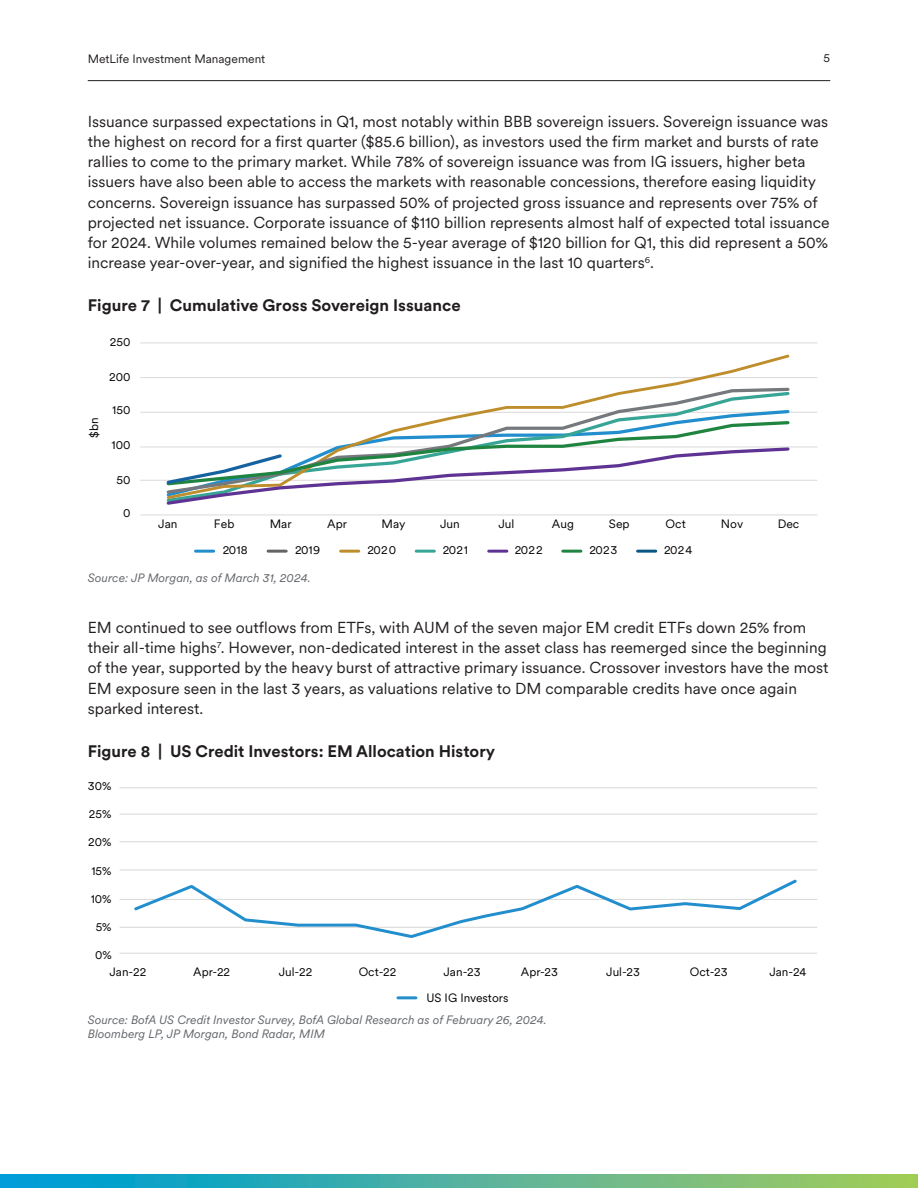
<style>
.page{position:relative;width:918px;height:1188px;background:#fff}
.page>*{position:absolute;margin:0;border:0;box-sizing:border-box;transform-origin:0 0}
.t1{font:700 16.5px "Met Life Circular";color:#211d1e}
.t2{font:15.75px/20.2px "Met Life Circular";color:#231f20}
.t3{font:12.15px "Met Life Circular";color:#040503}
.t4{font:12px/17.2px "Met Life Circular";color:#040503}
.t5{font:italic 12px/14.4px "Met Life Circular";color:#64676c}
.t6{font:12px "Met Life Circular";color:#231f20}
</style>
<div class="page">
<hr style="left:88px;top:80px;width:742px;height:1px;background:#231f20">
<svg style="left:0;top:1174px;width:918px;height:14px;background:#4db29d"></svg>
<hr style="left:398px;top:996px;width:18px;height:3px;background:#228ecd">
<hr style="left:120px;top:787px;width:697px;height:1px;background:#d8d8d5">
<hr style="left:120px;top:814px;width:697px;height:1px;background:#d8d8d5">
<hr style="left:120px;top:841px;width:697px;height:1px;background:#d8d8d5">
<hr style="left:120px;top:870px;width:697px;height:1px;background:#d8d8d5">
<hr style="left:120px;top:899px;width:697px;height:1px;background:#d8d8d5">
<hr style="left:120px;top:953px;width:697px;height:1px;background:#d8d8d5">
<hr style="left:120px;top:927px;width:697px;height:1px;background:#d8d8d5">
<svg style="left:134px;top:879px;width:663px;height:59px"></svg>
<hr style="left:140px;top:480px;width:677px;height:1px;background:#dad9d8">
<hr style="left:140px;top:447px;width:677px;height:1px;background:#dad9d8">
<hr style="left:140px;top:412px;width:677px;height:1px;background:#dad9d8">
<hr style="left:140px;top:377px;width:677px;height:1px;background:#dad9d8">
<hr style="left:140px;top:343px;width:677px;height:1px;background:#dad9d8">
<hr style="left:140px;top:515px;width:677px;height:1px;background:#dad9d8">
<svg style="left:655px;top:354px;width:135px;height:32px"></svg>
<svg style="left:441px;top:386px;width:349px;height:33px"></svg>
<svg style="left:164px;top:419px;width:627px;height:86px"></svg>
<hr style="left:196px;top:550px;width:18px;height:3px;background:#228ecd">
<hr style="left:268px;top:550px;width:18px;height:3px;background:#646464">
<hr style="left:341px;top:550px;width:18px;height:3px;background:#bf8e2c">
<hr style="left:416px;top:550px;width:18px;height:3px;background:#37a596">
<hr style="left:489px;top:550px;width:18px;height:3px;background:#5f3394">
<hr style="left:563px;top:550px;width:18px;height:3px;background:#1f8440">
<hr style="left:638px;top:550px;width:18px;height:3px;background:#0c5684">
<p class="t6" style="left:88px;top:51px;width:179px">MetLife Investment Management</p>
<p class="t6" style="left:824px;top:50px;width:8px">5</p>
<p class="t2" style="left:88px;top:110px;width:744px">Issuance surpassed expectations in Q1, most notably within BBB sovereign issuers. Sovereign issuance was the highest on record for a first quarter ($85.6 billion), as investors used the firm market and bursts of rate rallies to come to the primary market. While 78% of sovereign issuance was from IG issuers, higher beta issuers have also been able to access the markets with reasonable concessions, therefore easing liquidity concerns. Sovereign issuance has surpassed 50% of projected gross issuance and represents over 75% of projected net issuance. Corporate issuance of $110 billion represents almost half of expected total issuance for 2024. While volumes remained below the 5-year average of $120 billion for Q1, this did represent a 50% increase year-over-year, and signified the highest issuance in the last 10 quarters<sup>6</sup>.</p>
<p class="t1" style="left:88px;top:294px;width:375px">Figure 7 | Cumulative Gross Sovereign Issuance</p>
<p class="t4" style="left:110px;top:333px;width:22px">250</p>
<p class="t4" style="left:109px;top:368px;width:23px">200</p>
<p class="t3" style="left:86px;top:438px;width:22px;rotate:-90deg">$bn</p>
<p class="t4" style="left:112px;top:401px;width:20px">150</p>
<p class="t4" style="left:112px;top:436px;width:20px">100</p>
<p class="t4" style="left:116px;top:470px;width:16px">50</p>
<p class="t4" style="left:123px;top:504px;width:9px">0</p>
<p class="t4" style="left:158px;top:515px;width:21px">Jan</p>
<p class="t4" style="left:214px;top:515px;width:22px">Feb</p>
<p class="t4" style="left:270px;top:515px;width:23px">Mar</p>
<p class="t4" style="left:327px;top:515px;width:21px">Apr</p>
<p class="t4" style="left:382px;top:515px;width:26px">May</p>
<p class="t4" style="left:440px;top:515px;width:21px">Jun</p>
<p class="t4" style="left:498px;top:515px;width:18px">Jul</p>
<p class="t4" style="left:552px;top:515px;width:24px">Aug</p>
<p class="t4" style="left:609px;top:515px;width:22px">Sep</p>
<p class="t4" style="left:666px;top:515px;width:22px">Oct</p>
<p class="t4" style="left:721px;top:515px;width:24px">Nov</p>
<p class="t4" style="left:778px;top:515px;width:23px">Dec</p>
<p class="t4" style="left:223px;top:541px;width:27px">2018</p>
<p class="t4" style="left:295px;top:541px;width:27px">2019</p>
<p class="t4" style="left:368px;top:541px;width:30px">2020</p>
<p class="t4" style="left:443px;top:541px;width:27px">2021</p>
<p class="t4" style="left:515px;top:541px;width:29px">2022</p>
<p class="t4" style="left:589px;top:541px;width:30px">2023</p>
<p class="t4" style="left:664px;top:541px;width:30px">2024</p>
<p class="t5" style="left:88px;top:570px;width:224px">Source: JP Morgan, as of March 31, 2024.</p>
<p class="t2" style="left:88px;top:617px;width:742px">EM continued to see outflows from ETFs, with AUM of the seven major EM credit ETFs down 25% from their all-time highs<sup>7</sup>. However, non-dedicated interest in the asset class has reemerged since the beginning of the year, supported by the heavy burst of attractive primary issuance. Crossover investors have the most EM exposure seen in the last 3 years, as valuations relative to DM comparable credits have once again sparked interest.</p>
<p class="t1" style="left:88px;top:740px;width:409px">Figure 8 | US Credit Investors: EM Allocation History</p>
<p class="t4" style="left:88px;top:777px;width:25px">30%</p>
<p class="t4" style="left:89px;top:805px;width:24px">25%</p>
<p class="t4" style="left:88px;top:833px;width:25px">20%</p>
<p class="t4" style="left:92px;top:861px;width:22px">15%</p>
<p class="t4" style="left:91px;top:890px;width:22px">10%</p>
<p class="t4" style="left:96px;top:918px;width:17px">5%</p>
<p class="t4" style="left:110px;top:946px;width:38px;text-indent:-15px">0%<br>Jan-22</p>
<p class="t4" style="left:193px;top:963px;width:38px">Apr-22</p>
<p class="t4" style="left:279px;top:963px;width:35px">Jul-22</p>
<p class="t4" style="left:359px;top:963px;width:39px">Oct-22</p>
<p class="t4" style="left:444px;top:963px;width:39px">Jan-23</p>
<p class="t4" style="left:521px;top:963px;width:39px">Apr-23</p>
<p class="t4" style="left:606px;top:963px;width:35px">Jul-23</p>
<p class="t4" style="left:690px;top:963px;width:39px">Oct-23</p>
<p class="t4" style="left:769px;top:962px;width:39px">Jan-24</p>
<p class="t4" style="left:426px;top:989px;width:84px">US IG Investors</p>
<p class="t5" style="left:88px;top:1012px;width:460px">Source: BofA US Credit Investor Survey, BofA Global Research as of February 26, 2024.<br>Bloomberg LP, JP Morgan, Bond Radar, MIM</p>
</div>
